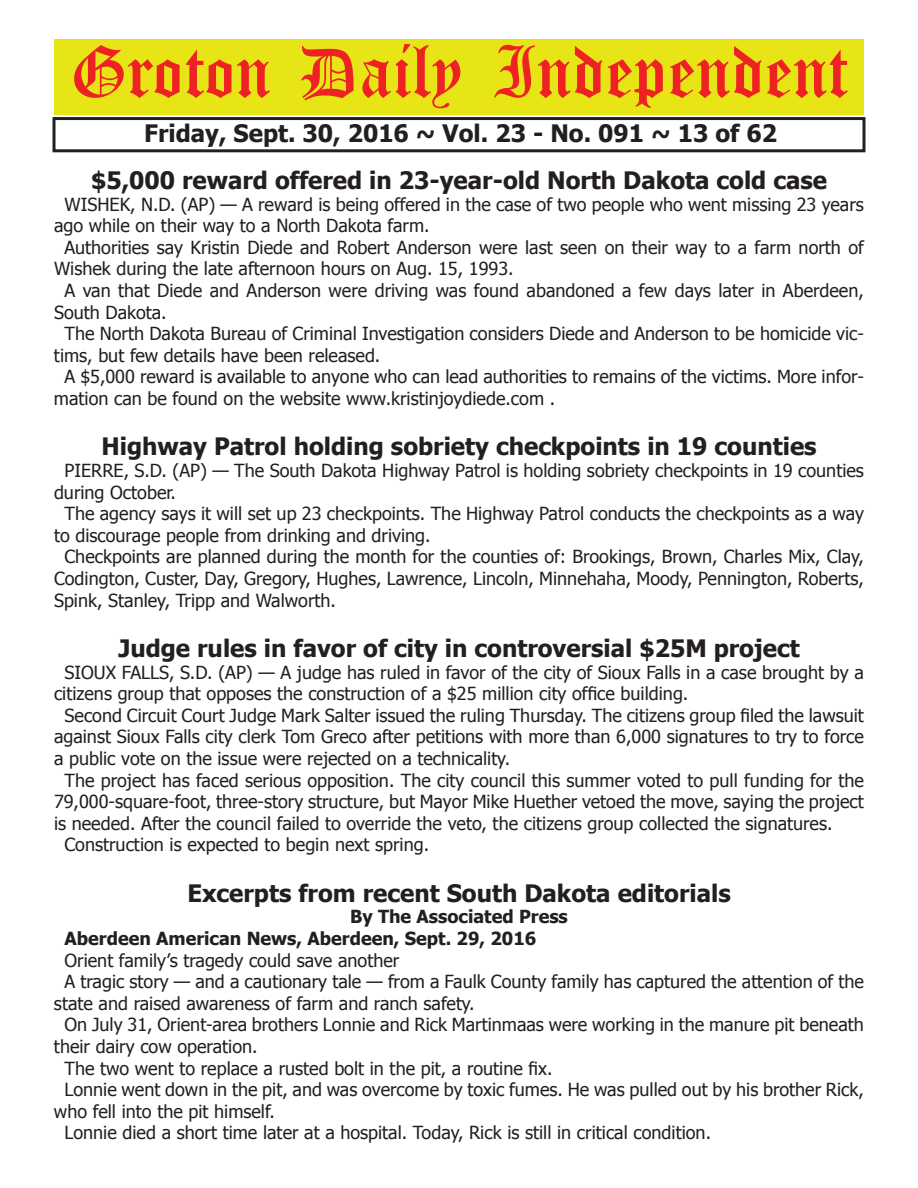
<style>
.page{position:relative;width:918px;height:1188px;background:#fff}
.page>*{position:absolute;margin:0;border:0;box-sizing:border-box;transform-origin:0 0}
.t1{font:54px "Old English Five";color:#ee2123}
.t2{font:700 24px/47px "Tahoma";color:#231f20;text-align:center}
.t3{font:18px "Tahoma";color:#231f20}
.t4{font:700 18px/21.6px "Tahoma";color:#231f20}
</style>
<div class="page">
<div style="left:52px;top:117px;width:814px;height:35px;border:3px solid #231f20"></div>
<div style="left:54px;top:40px;width:810px;height:75px;background:#e7e515"></div>
<h1 class="t1" style="left:70px;top:47px;width:779px">Groton Daily Independent</h1>
<h2 class="t2" style="left:91px;top:108px;width:737px">Friday, Sept. 30, 2016 ~ Vol. 23 - No. 091 ~ 13 of 62<br>$5,000 reward offered in 23-year-old North Dakota cold case</h2>
<p class="t3" style="left:64px;top:192px;width:801px">WISHEK, N.D. (AP) — A reward is being offered in the case of two people who went missing 23 years</p>
<p class="t3" style="left:54px;top:214px;width:377px">ago while on their way to a North Dakota farm.</p>
<p class="t3" style="left:64px;top:235px;width:801px">Authorities say Kristin Diede and Robert Anderson were last seen on their way to a farm north of</p>
<p class="t3" style="left:54px;top:257px;width:461px">Wishek during the late afternoon hours on Aug. 15, 1993.</p>
<p class="t3" style="left:64px;top:278px;width:801px">A van that Diede and Anderson were driving was found abandoned a few days later in Aberdeen,</p>
<p class="t3" style="left:54px;top:300px;width:114px">South Dakota.</p>
<p class="t3" style="left:64px;top:322px;width:801px">The North Dakota Bureau of Criminal Investigation considers Diede and Anderson to be homicide vic-</p>
<p class="t3" style="left:54px;top:343px;width:328px">tims, but few details have been released.</p>
<p class="t3" style="left:64px;top:365px;width:801px">A $5,000 reward is available to anyone who can lead authorities to remains of the victims. More infor-</p>
<p class="t3" style="left:54px;top:386px;width:503px">mation can be found on the website www.kristinjoydiede.com .</p>
<h2 class="t2" style="left:101px;top:422px;width:717px">Highway Patrol holding sobriety checkpoints in 19 counties</h2>
<p class="t3" style="left:64px;top:458px;width:801px">PIERRE, S.D. (AP) — The South Dakota Highway Patrol is holding sobriety checkpoints in 19 counties</p>
<p class="t3" style="left:54px;top:480px;width:123px">during October.</p>
<p class="t3" style="left:64px;top:502px;width:801px">The agency says it will set up 23 checkpoints. The Highway Patrol conducts the checkpoints as a way</p>
<p class="t3" style="left:54px;top:523px;width:378px">to discourage people from drinking and driving.</p>
<p class="t3" style="left:64px;top:545px;width:801px">Checkpoints are planned during the month for the counties of: Brookings, Brown, Charles Mix, Clay,</p>
<p class="t3" style="left:54px;top:566px;width:811px">Codington, Custer, Day, Gregory, Hughes, Lawrence, Lincoln, Minnehaha, Moody, Pennington, Roberts,</p>
<p class="t3" style="left:54px;top:588px;width:284px">Spink, Stanley, Tripp and Walworth.</p>
<h2 class="t2" style="left:118px;top:623px;width:683px">Judge rules in favor of city in controversial $25M project</h2>
<p class="t3" style="left:64px;top:660px;width:801px">SIOUX FALLS, S.D. (AP) — A judge has ruled in favor of the city of Sioux Falls in a case brought by a</p>
<p class="t3" style="left:54px;top:682px;width:636px">citizens group that opposes the construction of a $25 million city office building.</p>
<p class="t3" style="left:64px;top:703px;width:801px">Second Circuit Court Judge Mark Salter issued the ruling Thursday. The citizens group filed the lawsuit</p>
<p class="t3" style="left:54px;top:725px;width:811px">against Sioux Falls city clerk Tom Greco after petitions with more than 6,000 signatures to try to force</p>
<p class="t3" style="left:54px;top:746px;width:458px">a public vote on the issue were rejected on a technicality.</p>
<p class="t3" style="left:64px;top:768px;width:801px">The project has faced serious opposition. The city council this summer voted to pull funding for the</p>
<p class="t3" style="left:54px;top:790px;width:811px">79,000-square-foot, three-story structure, but Mayor Mike Huether vetoed the move, saying the project</p>
<p class="t3" style="left:54px;top:811px;width:780px">is needed. After the council failed to override the veto, the citizens group collected the signatures.</p>
<p class="t3" style="left:64px;top:833px;width:366px">Construction is expected to begin next spring.</p>
<h2 class="t2" style="left:187px;top:868px;width:545px">Excerpts from recent South Dakota editorials</h2>
<p class="t4" style="left:64px;top:905px;width:505px;text-indent:286px">By The Associated Press<br>Aberdeen American News, Aberdeen, Sept. 29, 2016</p>
<p class="t3" style="left:64px;top:948px;width:336px">Orient family’s tragedy could save another</p>
<p class="t3" style="left:64px;top:970px;width:801px">A tragic story — and a cautionary tale — from a Faulk County family has captured the attention of the</p>
<p class="t3" style="left:54px;top:991px;width:422px">state and raised awareness of farm and ranch safety.</p>
<p class="t3" style="left:64px;top:1013px;width:801px">On July 31, Orient-area brothers Lonnie and Rick Martinmaas were working in the manure pit beneath</p>
<p class="t3" style="left:54px;top:1034px;width:205px">their dairy cow operation.</p>
<p class="t3" style="left:64px;top:1056px;width:490px">The two went to replace a rusted bolt in the pit, a routine fix.</p>
<p class="t3" style="left:64px;top:1078px;width:801px">Lonnie went down in the pit, and was overcome by toxic fumes. He was pulled out by his brother Rick,</p>
<p class="t3" style="left:54px;top:1099px;width:222px">who fell into the pit himself.</p>
<p class="t3" style="left:64px;top:1121px;width:648px">Lonnie died a short time later at a hospital. Today, Rick is still in critical condition.</p>
</div>
